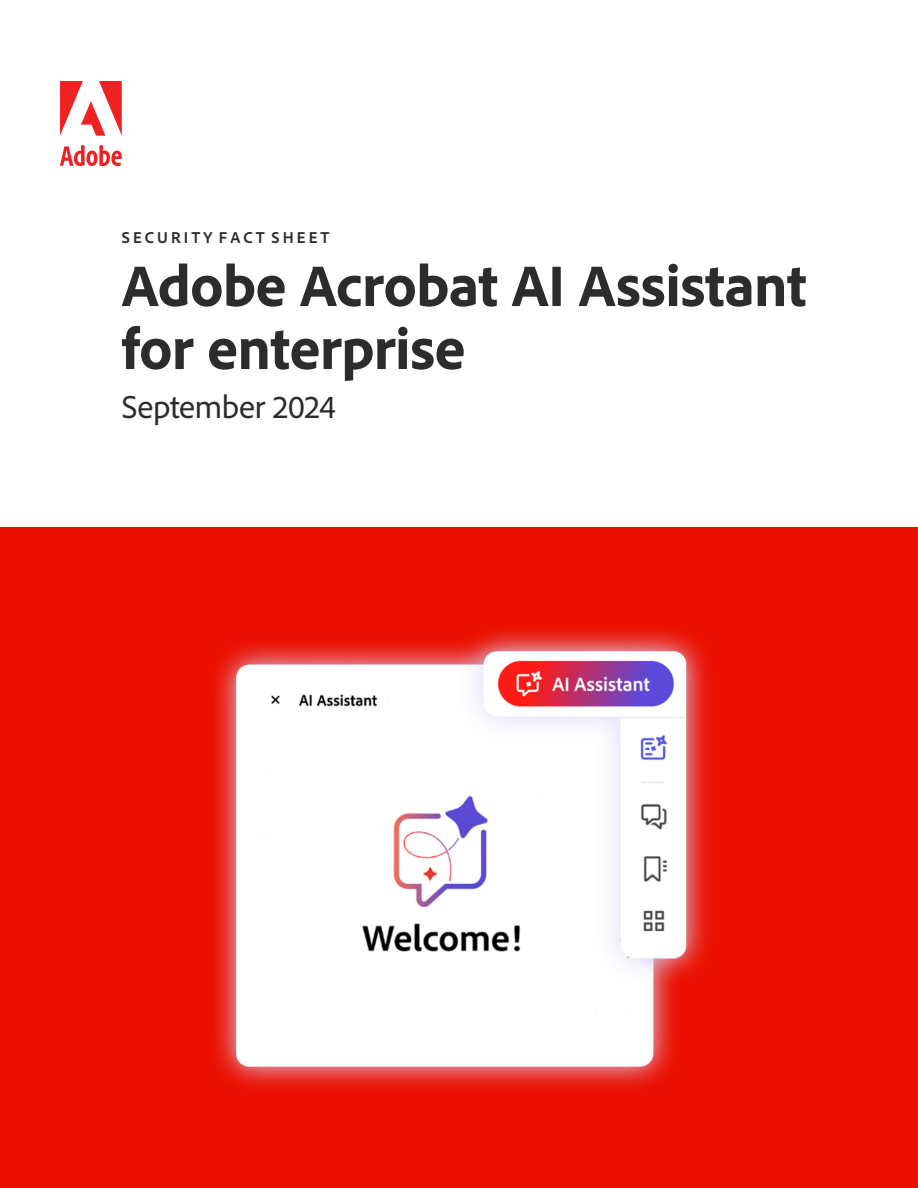
<style>
.page{position:relative;width:918px;height:1188px;background:#fff}
.page>*{position:absolute;margin:0;border:0;box-sizing:border-box;transform-origin:0 0}
.Cover_Title{font:800 60px/63px "Adobe Clean";letter-spacing:-.01em;color:#2c2c2c}
.Cover_Subtitle{font:33px "Adobe Clean";letter-spacing:-.01em;color:#2c2c2c}
.Eyebrow{font:700 16.5px "Adobe Clean";color:#2c2c2c}
</style>
<div class="page">
<svg style="left:60px;top:81px;width:62px;height:55px"></svg>
<svg style="left:60px;top:145px;width:62px;height:21px"></svg>
<img style="left:0;top:527px;width:918px;height:661px">
<p class="Eyebrow" style="left:122px;top:227px;width:209px">S E C U R I T Y F A C T S H E E T</p>
<p class="Cover_Title" style="left:122px;top:252px;width:686px">Adobe Acrobat AI Assistant for enterprise</p>
<p class="Cover_Subtitle" style="left:122px;top:386px;width:216px">September 2024</p>
</div>
